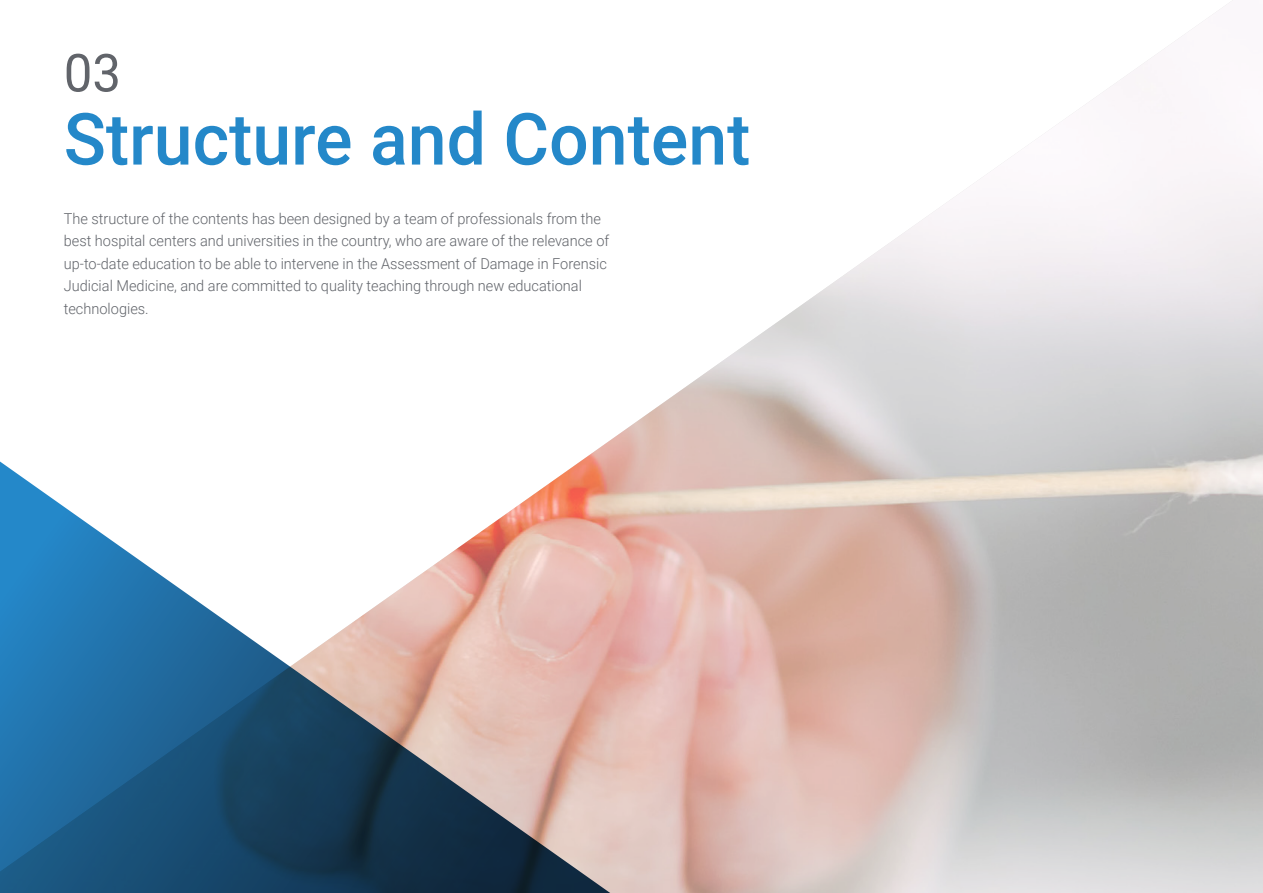
<style>
.page{position:relative;width:1263px;height:893px;background:#fff}
.page>*{position:absolute;margin:0;border:0;box-sizing:border-box;transform-origin:0 0}
.t1{font:500 72px "Roboto";color:#2488c9}
.t2{font:52.5px "Roboto";color:#61646a}
.t3{font:300 15px/22.5px "Roboto";color:#61646a}
</style>
<div class="page">
<svg style="left:0;top:446px;width:640px;height:447px"></svg>
<h2 class="t2" style="left:64px;top:36px;width:59px">03</h2>
<h1 class="t1" style="left:64px;top:89px;width:688px">Structure and Content</h1>
<p class="t3" style="left:64px;top:207px;width:547px">The structure of the contents has been designed by a team of professionals from the best hospital centers and universities in the country, who are aware of the relevance of up-to-date education to be able to intervene in the Assessment of Damage in Forensic Judicial Medicine, and are committed to quality teaching through new educational technologies.</p>
</div>
